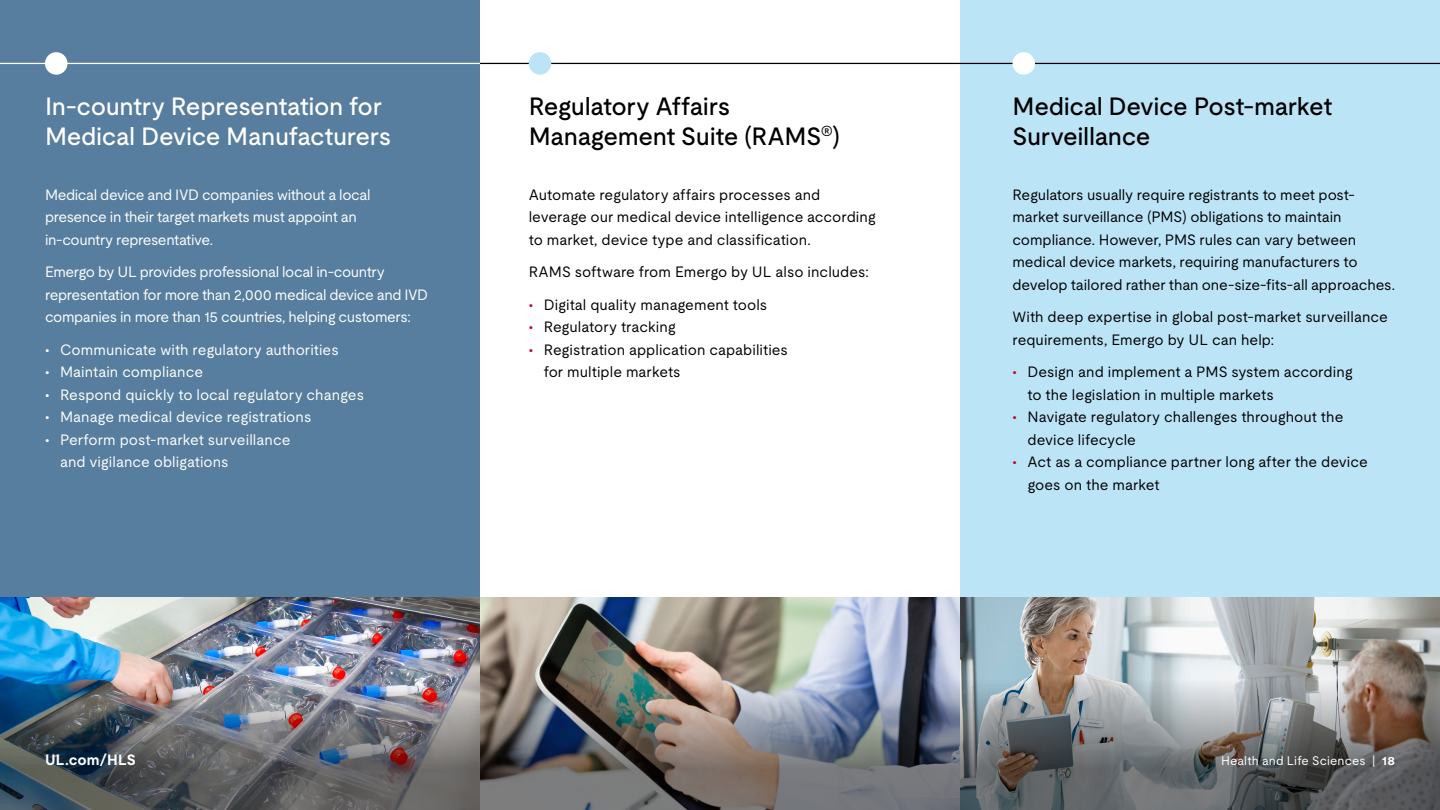
<style>
.page{position:relative;width:1440px;height:810px;background:#fff}
.page>*{position:absolute;margin:0;border:0;box-sizing:border-box;transform-origin:0 0}
.t1{font:500 25px/30px "UL Moderat";letter-spacing:-.015em;color:#000}
.t2{font:500 25px/30px "UL Moderat";letter-spacing:-.015em;color:#fff}
.t3{font:15px/22.5px "UL Moderat";color:#000}
.t4{font:15px/22.5px "UL Moderat";letter-spacing:-.025em;color:#fff}
.t5{font:15px/22.5px "UL Moderat";color:#fff}
.t6{font:15px "UL Moderat";letter-spacing:.005em;color:#fff}
.t7{font:700 15px "UL Moderat";letter-spacing:.005em;color:#fff}
.t8{font:12.5px "UL Moderat";letter-spacing:.01em;color:#fff}
.s1{color:#ca0123}
.s2{font-weight:700}
</style>
<div class="page">
<div style="left:960px;top:0;width:480px;height:810px;background:#bce4f7"></div>
<img style="left:480px;top:598px;width:480px;height:21px">
<svg style="left:960px;top:598px;width:480px;height:21px;background:#b6bbbc"></svg>
<div style="left:0;top:0;width:480px;height:810px;background:#577e9e"></div>
<img style="left:0;top:598px;width:480px;height:21px">
<img style="left:0;top:619px;width:1440px;height:191px">
<hr style="left:480px;top:63px;width:960px;height:1px;background:#000">
<div style="left:529px;top:52px;width:22px;height:23px;background:#bce4f7;border-radius:50%"></div>
<hr style="left:0;top:63px;width:480px;height:1px;background:#fff">
<div style="left:45px;top:52px;width:23px;height:23px;background:#fff;border-radius:50%"></div>
<div style="left:1012px;top:52px;width:23px;height:23px;background:#fff;border-radius:50%"></div>
<h1 class="t2" style="left:45px;top:90px;width:348px">In-country Representation for<br>Medical Device Manufacturers</h1>
<p class="t4" style="left:45px;top:183px;width:327px">Medical device and IVD companies without a local presence in their target markets must appoint an in-country representative.</p>
<p class="t4" style="left:45px;top:260px;width:385px">Emergo by UL provides professional local in-country representation for more than 2,000 medical device and IVD companies in more than 15 countries, helping customers:</p>
<p class="t5" style="left:45px;top:338px;width:295px">• Communicate with regulatory authorities</p>
<p class="t6" style="left:45px;top:360px;width:160px">• Maintain compliance</p>
<p class="t5" style="left:45px;top:383px;width:321px">• Respond quickly to local regulatory changes</p>
<p class="t5" style="left:45px;top:405px;width:268px">• Manage medical device registrations</p>
<p class="t5" style="left:60px;top:428px;width:232px;text-indent:-15px">• Perform post-market surveillance and vigilance obligations</p>
<h1 class="t1" style="left:529px;top:90px;width:313px">Regulatory Affairs<br>Management Suite (RAMS<sup>®</sup>)</h1>
<p class="t3" style="left:529px;top:183px;width:349px">Automate regulatory affairs processes and leverage our medical device intelligence according to market, device type and classification.</p>
<p class="t3" style="left:529px;top:260px;width:342px">RAMS software from Emergo by UL also includes:</p>
<p class="t3" style="left:529px;top:293px;width:240px"><span class="s1">•</span> Digital quality management tools</p>
<p class="t3" style="left:529px;top:315px;width:148px"><span class="s1">•</span> Regulatory tracking</p>
<p class="t3" style="left:544px;top:338px;width:246px;text-indent:-15px"><span class="s1">•</span> Registration application capabilities for multiple markets</p>
<h1 class="t1" style="left:1012px;top:90px;width:321px">Medical Device Post-market<br>Surveillance</h1>
<p class="t3" style="left:1012px;top:183px;width:384px">Regulators usually require registrants to meet post&shy;market surveillance (PMS) obligations to maintain compliance. However, PMS rules can vary between medical device markets, requiring manufacturers to develop tailored rather than one-size-fits-all approaches.</p>
<p class="t3" style="left:1012px;top:305px;width:377px">With deep expertise in global post-market surveillance requirements, Emergo by UL can help:</p>
<p class="t3" style="left:1027px;top:360px;width:327px;text-indent:-15px"><span class="s1">•</span> Design and implement a PMS system according to the legislation in multiple markets</p>
<p class="t3" style="left:1027px;top:405px;width:317px;text-indent:-15px"><span class="s1">•</span> Navigate regulatory challenges throughout the device lifecycle</p>
<p class="t3" style="left:1027px;top:450px;width:342px;text-indent:-15px"><span class="s1">•</span> Act as a compliance partner long after the device goes on the market</p>
<p class="t7" style="left:45px;top:748px;width:92px">UL.com/HLS</p>
<p class="t8" style="left:1221px;top:751px;width:175px">Health and Life Sciences | <span class="s2">18</span></p>
</div>
